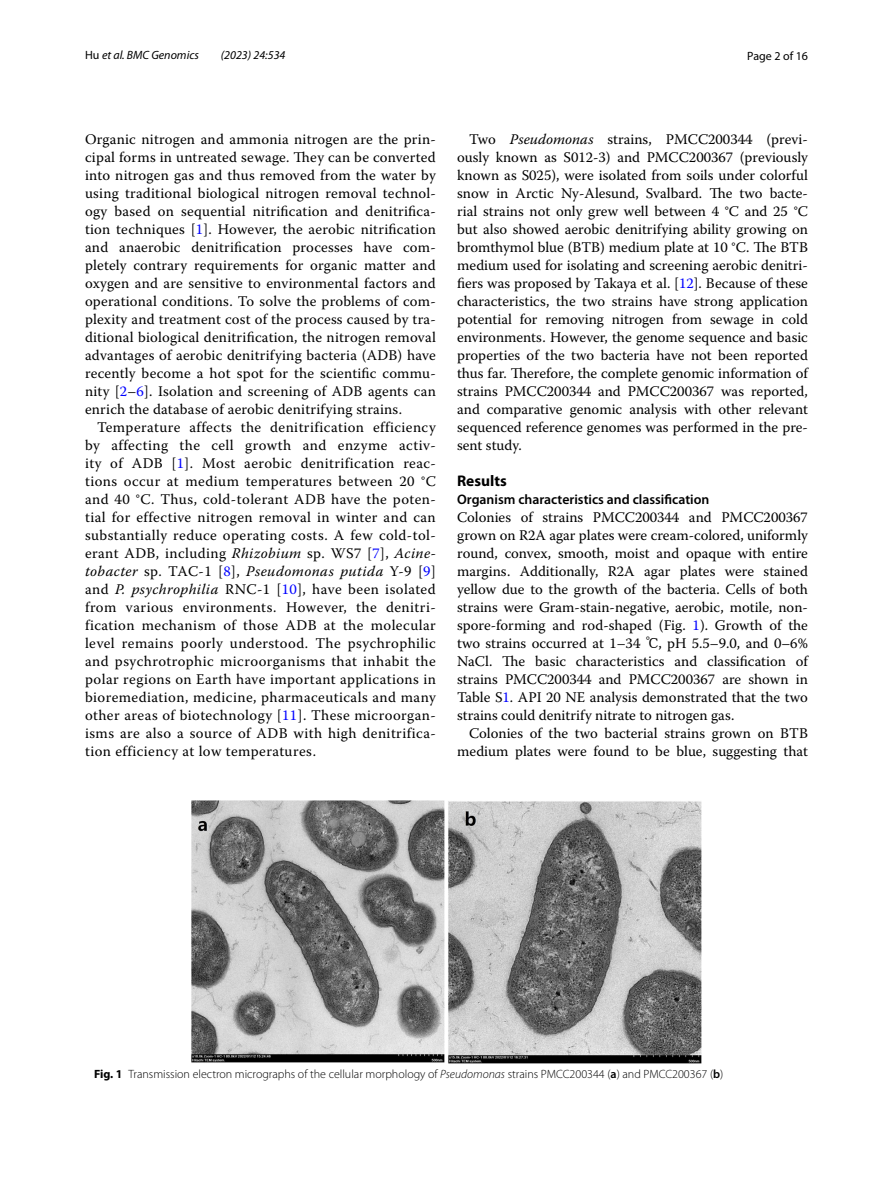
<style>
.page{position:relative;width:893px;height:1187px;background:#fff}
.page>*{position:absolute;margin:0;border:0;box-sizing:border-box;transform-origin:0 0}
.t1{font:700 15.45px "Myriad Pro";color:#000}
.t2{font:14.7px/18px "Warnock Pro";color:#000;text-align:justify}
.t3{font:600 13.8px "Myriad Pro";color:#000}
.t4{font:300 12px "Myriad Pro";color:#000}
.t5{font:italic 12px "Myriad Pro";color:#000}
.t6{font:12px "Myriad Pro";color:#000}
.s1{font-style:normal}
.s2{color:#00f}
.s3{font-style:italic}
.s4{font-family:"Code 2000"}
.s5{font-weight:700}
.s6{font-weight:600}
</style>
<div class="page">
<img style="left:191px;top:800px;width:511px;height:262px">
<p class="t5" style="left:85px;top:48px;width:115px"><span class="s1">Hu</span> et al. BMC Genomics</p>
<p class="t5" style="left:221px;top:48px;width:66px">(2023) 24:534</p>
<p class="t6" style="left:747px;top:48px;width:62px">Page 2 of 16</p>
<p class="t2" style="left:85px;top:130px;width:352px">Organic nitrogen and ammonia nitrogen are the prin&shy;cipal forms in untreated sewage. They can be converted into nitrogen gas and thus removed from the water by using traditional biological nitrogen removal technol&shy;ogy based on sequential nitrification and denitrifica&shy;tion techniques [<span class="s2">1</span>]. However, the aerobic nitrification and anaerobic denitrification processes have com&shy;pletely contrary requirements for organic matter and oxygen and are sensitive to environmental factors and operational conditions. To solve the problems of com&shy;plexity and treatment cost of the process caused by tra&shy;ditional biological denitrification, the nitrogen removal advantages of aerobic denitrifying bacteria (ADB) have recently become a hot spot for the scientific commu&shy;nity [<span class="s2">2</span>–<span class="s2">6</span>]. Isolation and screening of ADB agents can enrich the database of aerobic denitrifying strains.</p>
<p class="t2" style="left:85px;top:418px;width:352px;text-indent:12px">Temperature affects the denitrification efficiency by affecting the cell growth and enzyme activ&shy;ity of ADB [<span class="s2">1</span>]. Most aerobic denitrification reac&shy;tions occur at medium temperatures between 20 °C and 40 °C. Thus, cold-tolerant ADB have the poten&shy;tial for effective nitrogen removal in winter and can substantially reduce operating costs. A few cold-tol&shy;erant ADB, including <span class="s3">Rhizobium</span> sp. WS7 [<span class="s2">7</span>], <span class="s3">Acine&shy;tobacter</span> sp. TAC-1 [<span class="s2">8</span>], <span class="s3">Pseudomonas putida</span> Y-9 [<span class="s2">9</span>] and <span class="s3">P. psychrophilia</span> RNC-1 [<span class="s2">10</span>], have been isolated from various environments. However, the denitri&shy;fication mechanism of those ADB at the molecular level remains poorly understood. The psychrophilic and psychrotrophic microorganisms that inhabit the polar regions on Earth have important applications in bioremediation, medicine, pharmaceuticals and many other areas of biotechnology [<span class="s2">11</span>]. These microorgan&shy;isms are also a source of ADB with high denitrifica&shy;tion efficiency at low temperatures.</p>
<p class="t2" style="left:457px;top:130px;width:353px;text-indent:12px">Two <span class="s3">Pseudomonas</span> strains, PMCC200344 (previ&shy;ously known as S012-3) and PMCC200367 (previously known as S025), were isolated from soils under colorful snow in Arctic Ny-Alesund, Svalbard. The two bacte&shy;rial strains not only grew well between 4 °C and 25 °C but also showed aerobic denitrifying ability growing on bromthymol blue (BTB) medium plate at 10 °C. The BTB medium used for isolating and screening aerobic denitri&shy;fiers was proposed by Takaya et al. [<span class="s2">12</span>]. Because of these characteristics, the two strains have strong application potential for removing nitrogen from sewage in cold environments. However, the genome sequence and basic properties of the two bacteria have not been reported thus far. Therefore, the complete genomic information of strains PMCC200344 and PMCC200367 was reported, and comparative genomic analysis with other relevant sequenced reference genomes was performed in the pre&shy;sent study.</p>
<p class="t1" style="left:457px;top:470px;width:51px">Results</p>
<p class="t3" style="left:457px;top:490px;width:254px">Organism characteristics and classification</p>
<p class="t2" style="left:457px;top:508px;width:353px">Colonies of strains PMCC200344 and PMCC200367 grown on R2A agar plates were cream-colored, uniformly round, convex, smooth, moist and opaque with entire margins. Additionally, R2A agar plates were stained yellow due to the growth of the bacteria. Cells of both strains were Gram-stain-negative, aerobic, motile, non&shy;spore-forming and rod-shaped (Fig. <span class="s2">1</span>). Growth of the two strains occurred at 1–34 <span class="s4">℃</span>, pH 5.5–9.0, and 0–6% NaCl. The basic characteristics and classification of strains PMCC200344 and PMCC200367 are shown in Table S<span class="s2">1</span>. API 20 NE analysis demonstrated that the two strains could denitrify nitrate to nitrogen gas.</p>
<p class="t2" style="left:457px;top:724px;width:352px;text-align:right">Colonies of the two bacterial strains grown on BTB medium plates were found to be blue, suggesting that</p>
<p class="t4" style="left:94px;top:1067px;width:631px"><span class="s5">Fig. 1</span> Transmission electron micrographs of the cellular morphology of <span class="s3">Pseudomonas</span> strains PMCC200344 (<span class="s6">a</span>) and PMCC200367 (<span class="s6">b</span>)</p>
</div>
